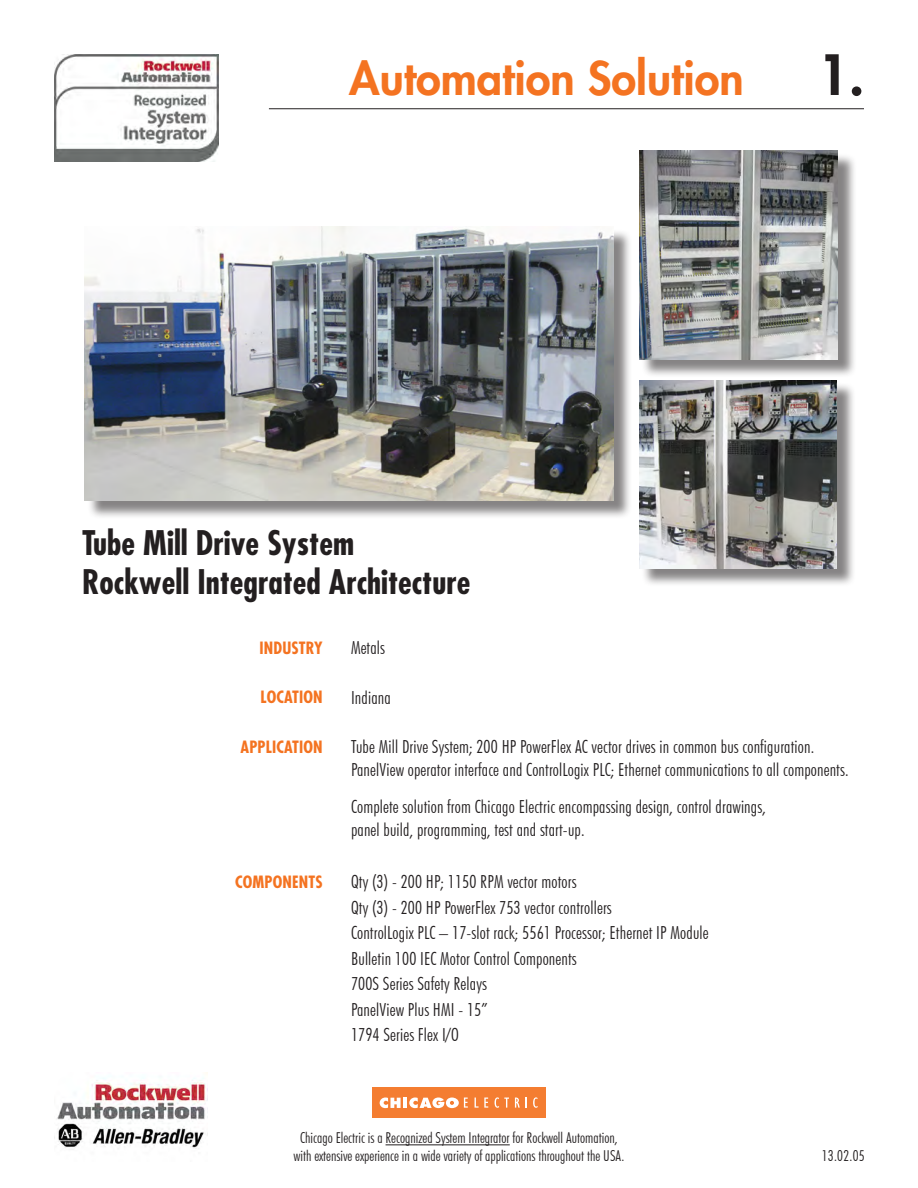
<style>
.page{position:relative;width:918px;height:1188px;background:#fff}
.page>*{position:absolute;margin:0;border:0;box-sizing:border-box;transform-origin:0 0}
.t1{font:800 54px "Futura";color:#231f20}
.t2{font:800 45px "Futura";color:#f47321}
.t3{font:700 condensed 33px "Futura";color:#231f20}
.t4{font:300 condensed 18px "Futura BT";letter-spacing:.01em;color:#231f20}
.t5{font:700 condensed 16.5px "Futura";letter-spacing:.01em;color:#f47321}
.t6{font:300 condensed 15px "Futura BT";color:#231f20}
</style>
<div class="page">
<div style="left:372px;top:1088px;width:174px;height:30px;background:#f47d31"></div>
<svg style="left:475px;top:1098px;width:13px;height:10px"></svg>
<svg style="left:495px;top:1097px;width:14px;height:11px"></svg>
<svg style="left:515px;top:1098px;width:5px;height:10px"></svg>
<svg style="left:533px;top:1097px;width:5px;height:11px"></svg>
<svg style="left:380px;top:1098px;width:21px;height:10px"></svg>
<hr style="left:403px;top:1098px;width:4px;height:10px;background:#fff">
<svg style="left:409px;top:1098px;width:59px;height:10px"></svg>
<hr style="left:269px;top:108px;width:595px;height:1px;background:#231f20">
<img style="left:55px;top:55px;width:163px;height:107px">
<img style="left:54px;top:1073px;width:153px;height:77px">
<div style="left:641px;top:153px;width:216px;height:224px;background:#231f20;opacity:.55"></div>
<img style="left:639px;top:151px;width:199px;height:208px">
<div style="left:642px;top:383px;width:214px;height:204px;background:#231f20;opacity:.55"></div>
<img style="left:639px;top:380px;width:198px;height:188px">
<div style="left:87px;top:229px;width:545px;height:291px;background:#231f20;opacity:.55"></div>
<img style="left:85px;top:227px;width:528px;height:274px">
<hr style="left:386px;top:1145px;width:124px;height:1px;background:#231f20">
<p class="t2" style="left:349px;top:48px;width:396px">Automation Solution</p>
<p class="t1" style="left:818px;top:39px;width:48px">1.</p>
<p class="t3" style="left:82px;top:522px;width:274px">Tube Mill Drive System</p>
<p class="t3" style="left:82px;top:561px;width:390px">Rockwell Integrated Architecture</p>
<p class="t5" style="left:259px;top:637px;width:65px">INDUSTRY</p>
<p class="t5" style="left:260px;top:686px;width:64px">LOCATION</p>
<p class="t5" style="left:241px;top:736px;width:84px">APPLICATION</p>
<p class="t4" style="left:351px;top:637px;width:36px">Metals</p>
<p class="t4" style="left:351px;top:686px;width:41px">Indiana</p>
<p class="t4" style="left:351px;top:736px;width:465px">Tube Mill Drive System; 200 HP PowerFlex AC vector drives in common bus configuration.</p>
<p class="t4" style="left:351px;top:758px;width:499px">PanelView operator interface and ControlLogix PLC; Ethernet communications to all components.</p>
<p class="t4" style="left:351px;top:796px;width:416px">Complete solution from Chicago Electric encompassing design, control drawings,</p>
<p class="t4" style="left:351px;top:818px;width:235px">panel build, programming, test and start-up.</p>
<p class="t4" style="left:351px;top:871px;width:227px">Qty (3) - 200 HP; 1150 RPM vector motors</p>
<p class="t4" style="left:351px;top:896px;width:262px">Qty (3) - 200 HP PowerFlex 753 vector controllers</p>
<p class="t4" style="left:351px;top:922px;width:359px">ControlLogix PLC – 17-slot rack; 5561 Processor; Ethernet IP Module</p>
<p class="t4" style="left:351px;top:947px;width:227px">Bulletin 100 IEC Motor Control Components</p>
<p class="t4" style="left:351px;top:973px;width:137px">700S Series Safety Relays</p>
<p class="t4" style="left:351px;top:998px;width:138px">PanelView Plus HMI - 15”</p>
<p class="t4" style="left:351px;top:1024px;width:109px">1794 Series Flex I/O</p>
<p class="t5" style="left:235px;top:871px;width:89px">COMPONENTS</p>
<p class="t6" style="left:300px;top:1129px;width:319px">Chicago Electric is a Recognized System Integrator for Rockwell Automation,</p>
<p class="t6" style="left:294px;top:1147px;width:332px">with extensive experience in a wide variety of applications throughout the USA.</p>
<p class="t6" style="left:822px;top:1147px;width:44px">13.02.05</p>
</div>
